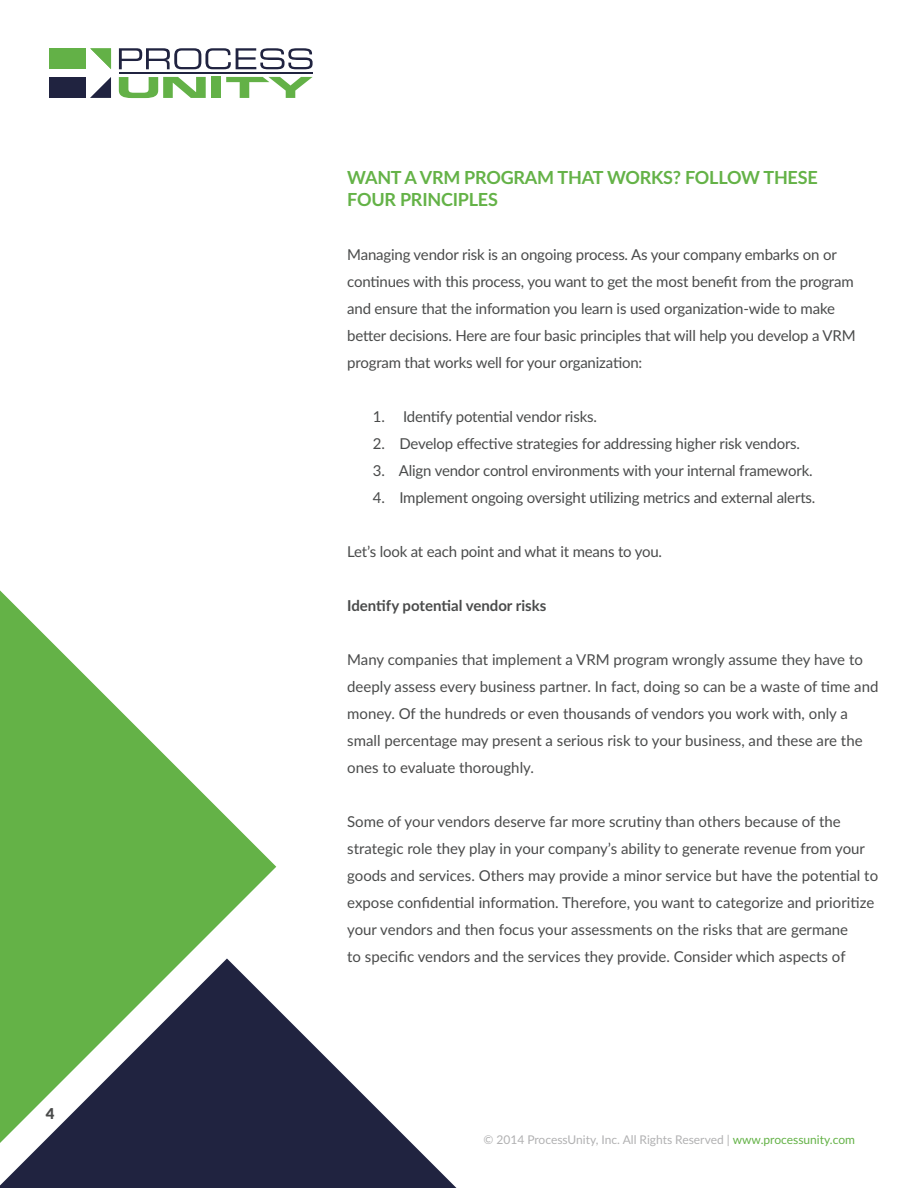
<style>
.page{position:relative;width:918px;height:1188px;background:#fff}
.page>*{position:absolute;margin:0;border:0;box-sizing:border-box;transform-origin:0 0}
.t1{font:700 18px/21.6px "Lato";letter-spacing:-.01em;color:#64b247}
.t2{font:15px/27px "Lato";letter-spacing:-.01em;color:#4a4b4b}
.t3{font:700 15px "Lato";color:#4a4b4b}
.t4{font:900 15px "Lato";color:#4a4b4b}
.t5{font:12px "Lato";color:#b1b1b2}
.s1{color:#64b247}
</style>
<div class="page">
<svg style="left:0;top:590px;width:276px;height:368px;fill:#64b247"></svg>
<svg style="left:0;top:958px;width:456px;height:230px"></svg>
<svg style="left:119px;top:48px;width:194px;height:21px"></svg>
<svg style="left:119px;top:77px;width:87px;height:21px"></svg>
<div style="left:212px;top:77px;width:9px;height:21px;background:#63b147"></div>
<svg style="left:226px;top:77px;width:87px;height:21px"></svg>
<div style="left:49px;top:77px;width:36px;height:21px;background:#202340"></div>
<svg style="left:90px;top:77px;width:21px;height:21px"></svg>
<hr style="left:119px;top:72px;width:194px;height:2px;background:#202340">
<svg style="left:90px;top:48px;width:21px;height:21px"></svg>
<div style="left:49px;top:48px;width:36px;height:21px;background:#63b147"></div>
<p class="t4" style="left:46px;top:1102px;width:10px">4</p>
<p class="t1" style="left:347px;top:166px;width:472px">WANT A VRM PROGRAM THAT WORKS? FOLLOW THESE<br>FOUR PRINCIPLES</p>
<p class="t2" style="left:347px;top:240px;width:510px">Managing vendor risk is an ongoing process. As your company embarks on or continues with this process, you want to get the most benefit from the program and ensure that the information you learn is used organization-wide to make better decisions. Here are four basic principles that will help you develop a VRM program that works well for your organization:</p>
<p class="t2" style="left:373px;top:402px;width:226px">1. Identify potential vendor risks.</p>
<p class="t2" style="left:373px;top:429px;width:429px">2. Develop effective strategies for addressing higher risk vendors.</p>
<p class="t2" style="left:373px;top:456px;width:441px">3. Align vendor control environments with your internal framework.</p>
<p class="t2" style="left:373px;top:483px;width:444px">4. Implement ongoing oversight utilizing metrics and external alerts.</p>
<p class="t2" style="left:347px;top:537px;width:316px">Let’s look at each point and what it means to you.</p>
<p class="t3" style="left:347px;top:594px;width:201px">Identify potential vendor risks</p>
<p class="t2" style="left:347px;top:645px;width:533px">Many companies that implement a VRM program wrongly assume they have to deeply assess every business partner. In fact, doing so can be a waste of time and money. Of the hundreds or even thousands of vendors you work with, only a small percentage may present a serious risk to your business, and these are the ones to evaluate thoroughly.</p>
<p class="t2" style="left:347px;top:807px;width:532px">Some of your vendors deserve far more scrutiny than others because of the strategic role they play in your company’s ability to generate revenue from your goods and services. Others may provide a minor service but have the potential to expose confidential information. Therefore, you want to categorize and prioritize your vendors and then focus your assessments on the risks that are germane<br>to specific vendors and the services they provide. Consider which aspects of</p>
<p class="t5" style="left:483px;top:1131px;width:373px">© 2014 ProcessUnity, Inc. All Rights Reserved | <span class="s1">www.processunity.com</span></p>
</div>
